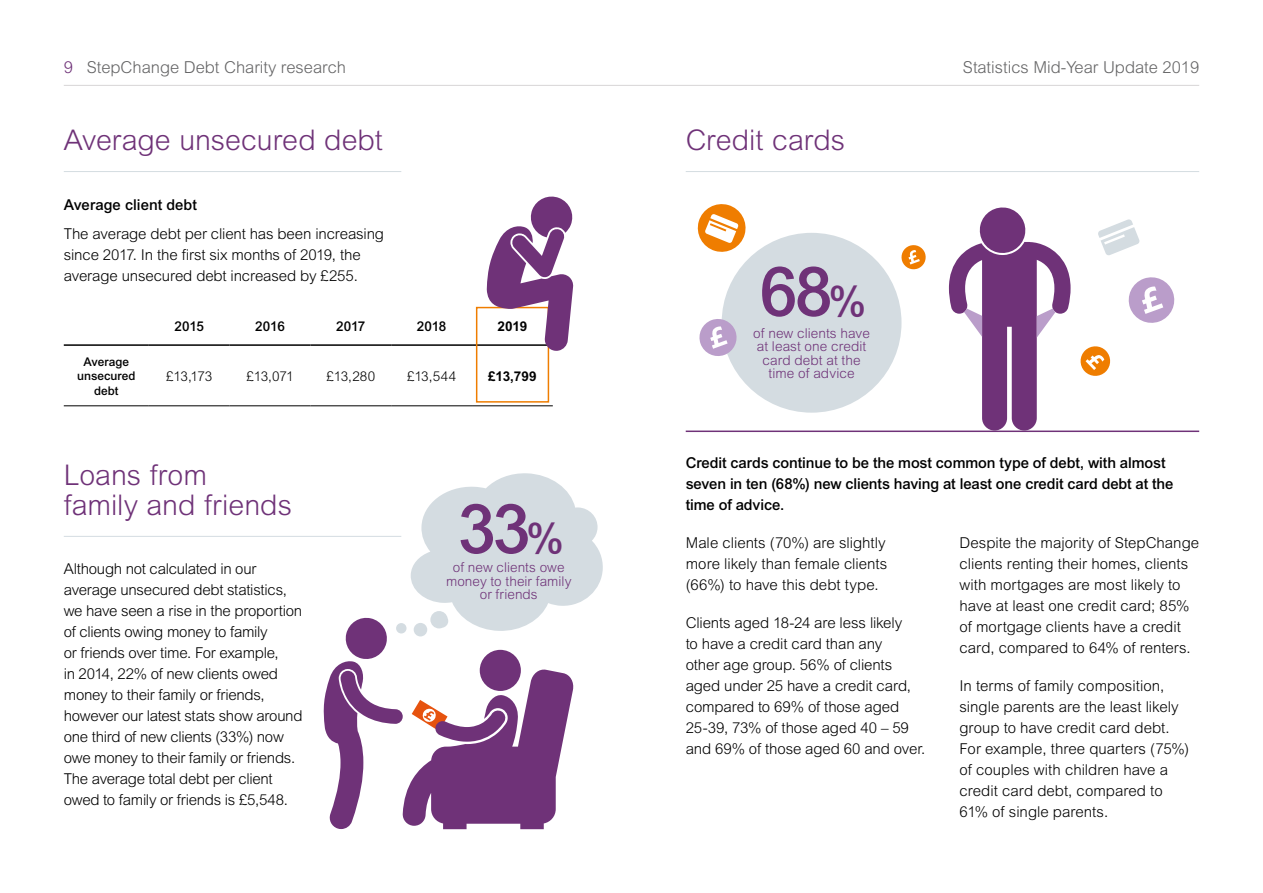
<style>
.page{position:relative;width:1263px;height:893px;background:#fff}
.page>*{position:absolute;margin:0;border:0;box-sizing:border-box;transform-origin:0 0}
.t1{font:500 68.7px "Arial";color:#6f3278}
.t2{font:300 28.5px/30px "Arial";color:#6f3278}
.t3{font:300 16.5px "Arial";color:#646465}
.t4{font:300 15px/21px "Arial";letter-spacing:-.01em;color:#000}
.t5{font:500 15px/21px "Arial";letter-spacing:-.005em;color:#000}
.t6{font:300 13.65px/13.6px "Arial";letter-spacing:.005em;color:#6f3278;text-align:center}
.t7{font:300 13.5px/13.5px "Arial";letter-spacing:.005em;color:#6f3278;text-align:center}
.t8{font:300 13.5px "Arial";letter-spacing:-.03em;color:#000}
.t9{font:500 13.5px "Arial";letter-spacing:-.01em;color:#000}
.t10{font:700 13.5px "Arial";color:#000}
.t11{font:500 12px/14.4px "Arial";letter-spacing:.005em;color:#000;text-align:center}
.s1{color:#6f3278}
.s2{font-size:42px}
</style>
<div class="page">
<hr style="left:64px;top:85px;width:1135px;height:1px;background:#dcdadb">
<hr style="left:686px;top:171px;width:513px;height:1px;background:#d4dce1">
<hr style="left:64px;top:536px;width:337px;height:1px;background:#d4dce1">
<svg style="left:949px;top:207px;width:121px;height:224px"></svg>
<svg style="left:1128px;top:277px;width:47px;height:46px"></svg>
<svg style="left:1080px;top:346px;width:31px;height:30px"></svg>
<div style="left:722px;top:233px;width:179px;height:180px;background:#d4dce1;border-radius:50%"></div>
<svg style="left:699px;top:318px;width:38px;height:40px"></svg>
<svg style="left:901px;top:245px;width:25px;height:25px"></svg>
<svg style="left:697px;top:204px;width:49px;height:48px"></svg>
<svg style="left:1098px;top:219px;width:42px;height:37px"></svg>
<hr style="left:686px;top:431px;width:513px;height:1px;background:#6f3278">
<hr style="left:64px;top:171px;width:337px;height:1px;background:#d4dce1">
<svg style="left:323px;top:473px;width:280px;height:356px"></svg>
<hr style="left:64px;top:344px;width:85px;height:2px;background:#000">
<hr style="left:149px;top:344px;width:81px;height:2px;background:#000">
<hr style="left:230px;top:344px;width:80px;height:2px;background:#000">
<hr style="left:310px;top:344px;width:81px;height:2px;background:#000">
<hr style="left:391px;top:344px;width:81px;height:2px;background:#000">
<hr style="left:472px;top:344px;width:81px;height:2px;background:#000">
<hr style="left:64px;top:406px;width:85px;height:1px;background:#000">
<hr style="left:149px;top:406px;width:81px;height:1px;background:#000">
<hr style="left:230px;top:406px;width:80px;height:1px;background:#000">
<hr style="left:310px;top:406px;width:81px;height:1px;background:#000">
<hr style="left:391px;top:406px;width:81px;height:1px;background:#000">
<hr style="left:472px;top:406px;width:81px;height:1px;background:#000">
<div style="left:476px;top:307px;width:73px;height:96px;border:2px solid #ef7d00"></div>
<svg style="left:487px;top:196px;width:87px;height:155px"></svg>
<p class="t3" style="left:64px;top:57px;width:284px"><span class="s1">9</span> StepChange Debt Charity research</p>
<p class="t3" style="left:963px;top:57px;width:238px">Statistics Mid-Year Update 2019</p>
<h2 class="t2" style="left:64px;top:125px;width:320px">Average unsecured debt</h2>
<p class="t5" style="left:64px;top:194px;width:135px">Average client debt</p>
<p class="t4" style="left:64px;top:223px;width:322px">The average debt per client has been increasing since 2017. In the first six months of 2019, the average unsecured debt increased by £255.</p>
<p class="t11" style="left:77px;top:354px;width:60px">Average unsecured debt</p>
<p class="t9" style="left:175px;top:319px;width:31px">2015</p>
<p class="t9" style="left:255px;top:319px;width:31px">2016</p>
<p class="t9" style="left:336px;top:319px;width:31px">2017</p>
<p class="t9" style="left:417px;top:319px;width:31px">2018</p>
<p class="t10" style="left:497px;top:319px;width:31px">2019</p>
<p class="t8" style="left:166px;top:368px;width:48px">£13,173</p>
<p class="t8" style="left:246px;top:368px;width:49px">£13,071</p>
<p class="t8" style="left:326px;top:368px;width:50px">£13,280</p>
<p class="t8" style="left:407px;top:368px;width:51px">£13,544</p>
<p class="t10" style="left:488px;top:368px;width:50px">£13,799</p>
<h2 class="t2" style="left:686px;top:125px;width:161px">Credit cards</h2>
<h1 class="t1" style="left:759px;top:251px;width:108px">68<span class="s2">%</span></h1>
<p class="t6" style="left:753px;top:326px;width:118px">of new clients have at least one credit card debt at the time of advice</p>
<h2 class="t2" style="left:64px;top:460px;width:230px">Loans from<br>family and friends</h2>
<p class="t5" style="left:686px;top:452px;width:489px">Credit cards continue to be the most common type of debt, with almost seven in ten (68%) new clients having at least one credit card debt at the time of advice.</p>
<p class="t4" style="left:686px;top:532px;width:203px;text-align:justify">Male clients (70%) are slightly more likely than female clients (66%) to have this debt type.</p>
<p class="t4" style="left:686px;top:612px;width:241px">Clients aged 18-24 are less likely<br>to have a credit card than any<br>other age group. 56% of clients aged under 25 have a credit card, compared to 69% of those aged<br>25-39, 73% of those aged 40 – 59 and 69% of those aged 60 and over.</p>
<h1 class="t1" style="left:458px;top:489px;width:108px">33<span class="s2">%</span></h1>
<p class="t7" style="left:446px;top:561px;width:127px">of new clients owe money to their family or friends</p>
<p class="t4" style="left:959px;top:532px;width:241px">Despite the majority of StepChange clients renting their homes, clients with mortgages are most likely to have at least one credit card; 85% of mortgage clients have a credit card, compared to 64% of renters.</p>
<p class="t4" style="left:959px;top:675px;width:231px">In terms of family composition, single parents are the least likely group to have credit card debt.<br>For example, three quarters (75%) of couples with children have a credit card debt, compared to<br>61% of single parents.</p>
<p class="t4" style="left:64px;top:558px;width:240px">Although not calculated in our average unsecured debt statistics, we have seen a rise in the proportion of clients owing money to family<br>or friends over time. For example,<br>in 2014, 22% of new clients owed money to their family or friends, however our latest stats show around one third of new clients (33%) now owe money to their family or friends.<br>The average total debt per client owed to family or friends is £5,548.</p>
</div>
